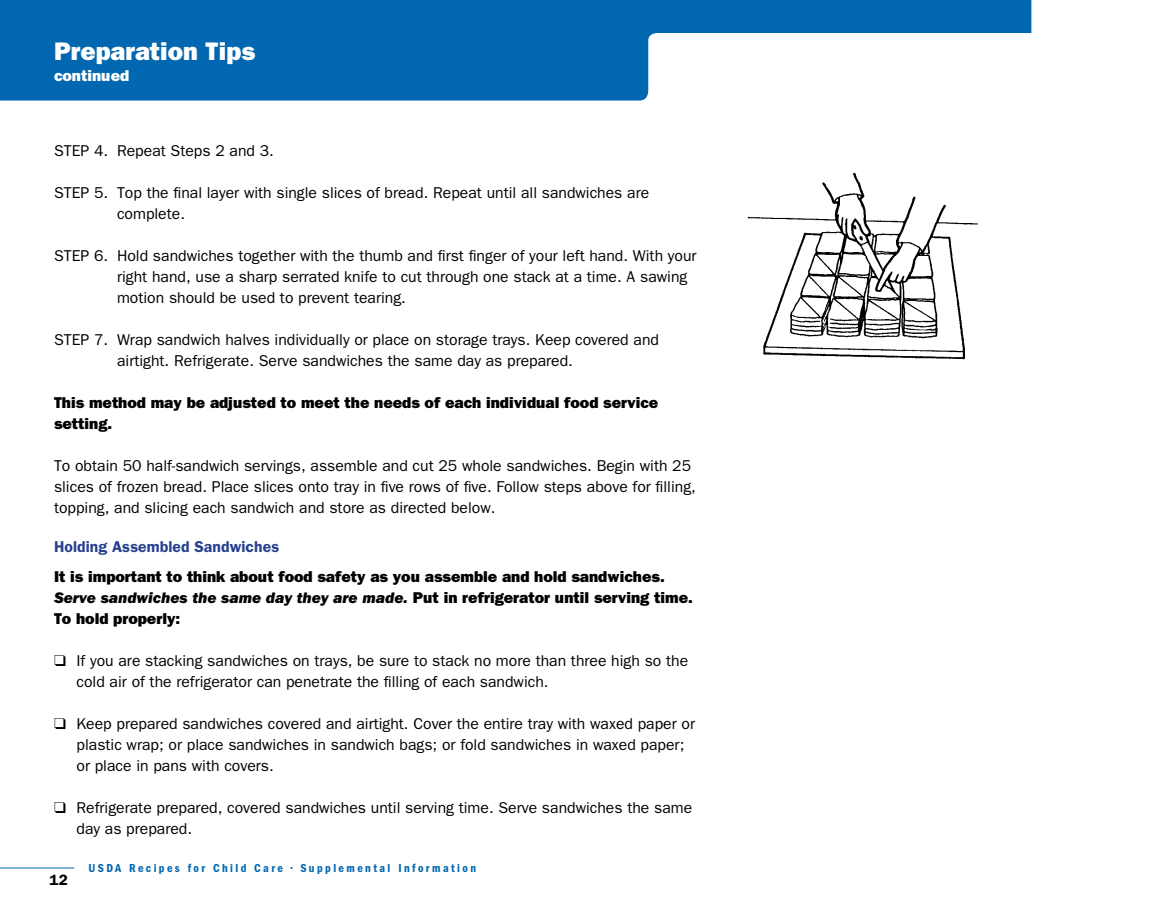
<style>
.page{position:relative;width:1175px;height:905px;background:#fff}
.page>*{position:absolute;margin:0;border:0;box-sizing:border-box;transform-origin:0 0}
.t1{font:800 25.5px "Franklin Gothic";color:#fff}
.t2{font:15.75px/21px "Franklin Gothic";color:#000}
.t3{font:800 15.75px/21px "Franklin Gothic";color:#000}
.t4{font:600 15.75px "Franklin Gothic";letter-spacing:.005em;color:#25408f}
.t5{font:800 15.75px "Franklin Gothic";color:#fff}
.t6{font:600 15px "Franklin Gothic";color:#000}
.t7{font:600 condensed 12px "Franklin Gothic";letter-spacing:.2em;color:#0067b0}
.s1{font-style:italic}
</style>
<div class="page">
<svg style="left:0;top:0;width:1031px;height:101px;fill:#0067b0"></svg>
<hr style="left:0;top:867px;width:74px;height:1px;background:#0067b0">
<img style="left:747px;top:173px;width:231px;height:187px">
<h1 class="t1" style="left:54px;top:36px;width:203px">Preparation Tips</h1>
<p class="t5" style="left:54px;top:66px;width:77px">continued</p>
<p class="t2" style="left:54px;top:140px;width:221px">STEP 4. Repeat Steps 2 and 3.</p>
<p class="t2" style="left:117px;top:182px;width:534px;text-indent:-63px">STEP 5. Top the final layer with single slices of bread. Repeat until all sandwiches are complete.</p>
<p class="t2" style="left:117px;top:245px;width:581px;text-indent:-63px">STEP 6. Hold sandwiches together with the thumb and first finger of your left hand. With your right hand, use a sharp serrated knife to cut through one stack at a time. A sawing motion should be used to prevent tearing.</p>
<p class="t2" style="left:117px;top:329px;width:543px;text-indent:-63px">STEP 7. Wrap sandwich halves individually or place on storage trays. Keep covered and airtight. Refrigerate. Serve sandwiches the same day as prepared.</p>
<p class="t3" style="left:54px;top:392px;width:606px">This method may be adjusted to meet the needs of each individual food service setting.</p>
<p class="t2" style="left:54px;top:455px;width:643px">To obtain 50 half-sandwich servings, assemble and cut 25 whole sandwiches. Begin with 25 slices of frozen bread. Place slices onto tray in five rows of five. Follow steps above for filling, topping, and slicing each sandwich and store as directed below.</p>
<p class="t4" style="left:54px;top:537px;width:227px">Holding Assembled Sandwiches</p>
<p class="t3" style="left:54px;top:566px;width:640px">It is important to think about food safety as you assemble and hold sandwiches.<br><span class="s1">Serve sandwiches the same day they are made.</span> Put in refrigerator until serving time.<br>To hold properly:</p>
<p class="t2" style="left:77px;top:650px;width:613px;text-indent:-23px">❑ If you are stacking sandwiches on trays, be sure to stack no more than three high so the cold air of the refrigerator can penetrate the filling of each sandwich.</p>
<p class="t2" style="left:77px;top:713px;width:620px;text-indent:-23px">❑ Keep prepared sandwiches covered and airtight. Cover the entire tray with waxed paper or plastic wrap; or place sandwiches in sandwich bags; or fold sandwiches in waxed paper; or place in pans with covers.</p>
<p class="t2" style="left:77px;top:797px;width:617px;text-indent:-23px">❑ Refrigerate prepared, covered sandwiches until serving time. Serve sandwiches the same day as prepared.</p>
<p class="t6" style="left:50px;top:870px;width:20px">12</p>
<p class="t7" style="left:88px;top:861px;width:389px">USDA Recipes for Child Care • Supplemental Information</p>
</div>
